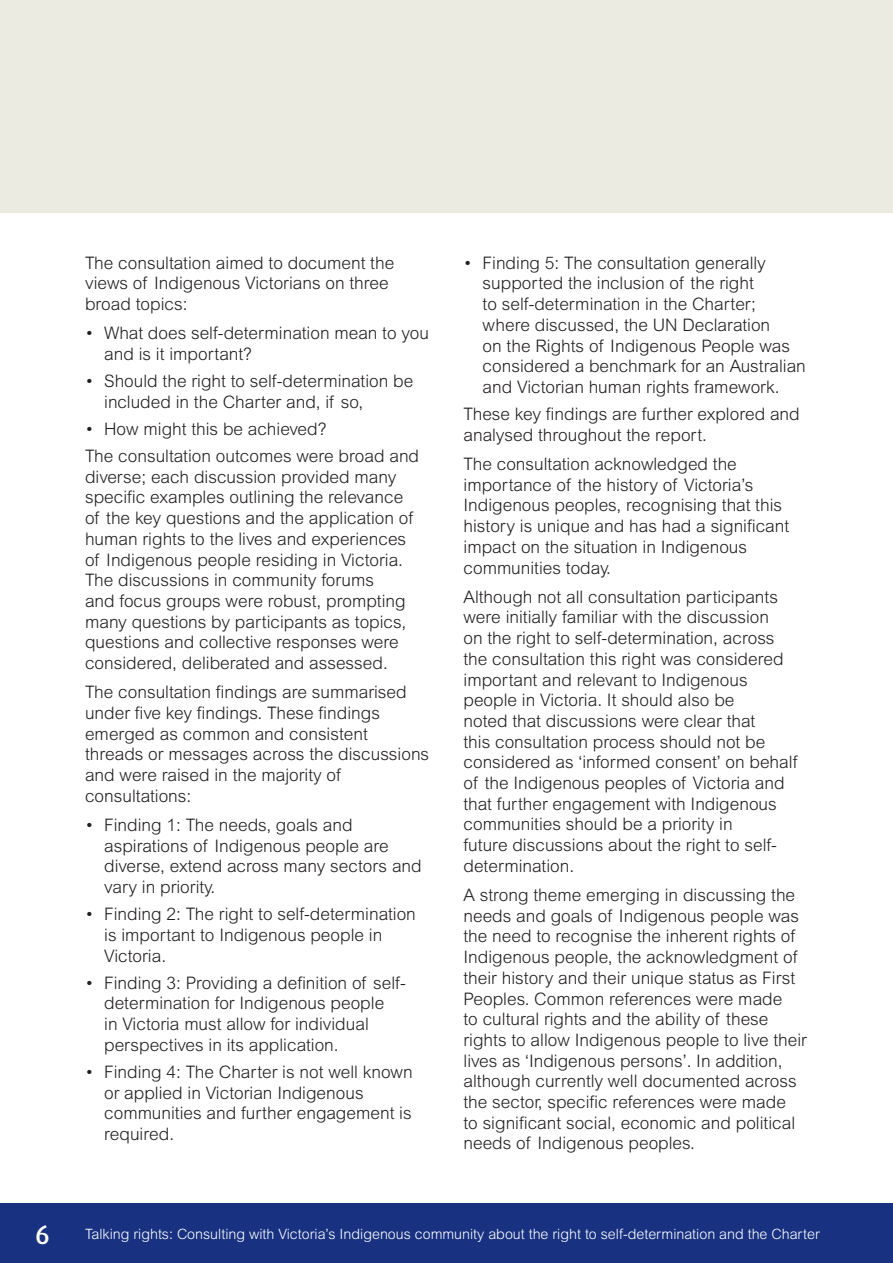
<style>
.page{position:relative;width:893px;height:1263px;background:#fff}
.page>*{position:absolute;margin:0;border:0;box-sizing:border-box;transform-origin:0 0}
.sub_head___Dax___bla{font:500 27px "Dax";color:#fff}
.NEW___VEOHRC_Body_co{font:300 17.25px/20.7px "Arial";color:#231f20}
.NEW___VEOHRC_List_Bu{font:300 17.25px/20.7px "Arial";color:#231f20}
.NEW___VEOHRC_Body_co-2{font:300 14.25px "Arial";color:#fff}
</style>
<div class="page">
<div style="left:0;top:1203px;width:893px;height:60px;background:#183181"></div>
<div style="left:0;top:0;width:893px;height:213px;background:#ebebe2"></div>
<p class="NEW___VEOHRC_Body_co" style="left:85px;top:252px;width:311px">The consultation aimed to document the views of Indigenous Victorians on three broad topics:</p>
<p class="NEW___VEOHRC_List_Bu" style="left:104px;top:323px;width:326px;text-indent:-19px">• What does self-determination mean to you and is it important?</p>
<p class="NEW___VEOHRC_List_Bu" style="left:104px;top:371px;width:311px;text-indent:-19px">• Should the right to self-determination be included in the Charter and, if so,</p>
<p class="NEW___VEOHRC_List_Bu" style="left:85px;top:418px;width:243px">• How might this be achieved?</p>
<p class="NEW___VEOHRC_Body_co" style="left:85px;top:446px;width:336px">The consultation outcomes were broad and diverse; each discussion provided many specific examples outlining the relevance of the key questions and the application of human rights to the lives and experiences of Indigenous people residing in Victoria.<br>The discussions in community forums<br>and focus groups were robust, prompting many questions by participants as topics, questions and collective responses were considered, deliberated and assessed.</p>
<p class="NEW___VEOHRC_Body_co" style="left:85px;top:682px;width:346px">The consultation findings are summarised under five key findings. These findings emerged as common and consistent threads or messages across the discussions and were raised in the majority of consultations:</p>
<p class="NEW___VEOHRC_List_Bu" style="left:104px;top:814px;width:319px;text-indent:-19px">• Finding 1: The needs, goals and aspirations of Indigenous people are diverse, extend across many sectors and vary in priority.</p>
<p class="NEW___VEOHRC_List_Bu" style="left:104px;top:904px;width:313px;text-indent:-19px">• Finding 2: The right to self-determination is important to Indigenous people in<br>Victoria.</p>
<p class="NEW___VEOHRC_List_Bu" style="left:104px;top:972px;width:303px;text-indent:-19px">• Finding 3: Providing a definition of self&shy;determination for Indigenous people<br>in Victoria must allow for individual perspectives in its application.</p>
<p class="NEW___VEOHRC_List_Bu" style="left:104px;top:1061px;width:310px;text-indent:-19px">• Finding 4: The Charter is not well known or applied in Victorian Indigenous communities and further engagement is required.</p>
<p class="NEW___VEOHRC_List_Bu" style="left:483px;top:252px;width:325px;text-indent:-19px">• Finding 5: The consultation generally supported the inclusion of the right<br>to self-determination in the Charter; where discussed, the UN Declaration<br>on the Rights of Indigenous People was considered a benchmark for an Australian and Victorian human rights framework.</p>
<p class="NEW___VEOHRC_Body_co" style="left:463px;top:404px;width:338px">These key findings are further explored and analysed throughout the report.</p>
<p class="NEW___VEOHRC_Body_co" style="left:463px;top:453px;width:327px">The consultation acknowledged the importance of the history of Victoria’s Indigenous peoples, recognising that this history is unique and has had a significant impact on the situation in Indigenous communities today.</p>
<p class="NEW___VEOHRC_Body_co" style="left:463px;top:586px;width:335px">Although not all consultation participants were initially familiar with the discussion<br>on the right to self-determination, across the consultation this right was considered important and relevant to Indigenous people in Victoria. It should also be<br>noted that discussions were clear that<br>this consultation process should not be considered as ‘informed consent’ on behalf of the Indigenous peoples of Victoria and that further engagement with Indigenous communities should be a priority in<br>future discussions about the right to self&shy;determination.</p>
<p class="NEW___VEOHRC_Body_co" style="left:463px;top:884px;width:345px">A strong theme emerging in discussing the needs and goals of Indigenous people was the need to recognise the inherent rights of Indigenous people, the acknowledgment of their history and their unique status as First Peoples. Common references were made<br>to cultural rights and the ability of these rights to allow Indigenous people to live their lives as ‘Indigenous persons’. In addition, although currently well documented across the sector, specific references were made<br>to significant social, economic and political needs of Indigenous peoples.</p>
<p class="sub_head___Dax___bla" style="left:35px;top:1219px;width:16px">6</p>
<p class="NEW___VEOHRC_Body_co-2" style="left:85px;top:1226px;width:736px">Talking rights: Consulting with Victoria’s Indigenous community about the right to self-determination and the Charter</p>
</div>
